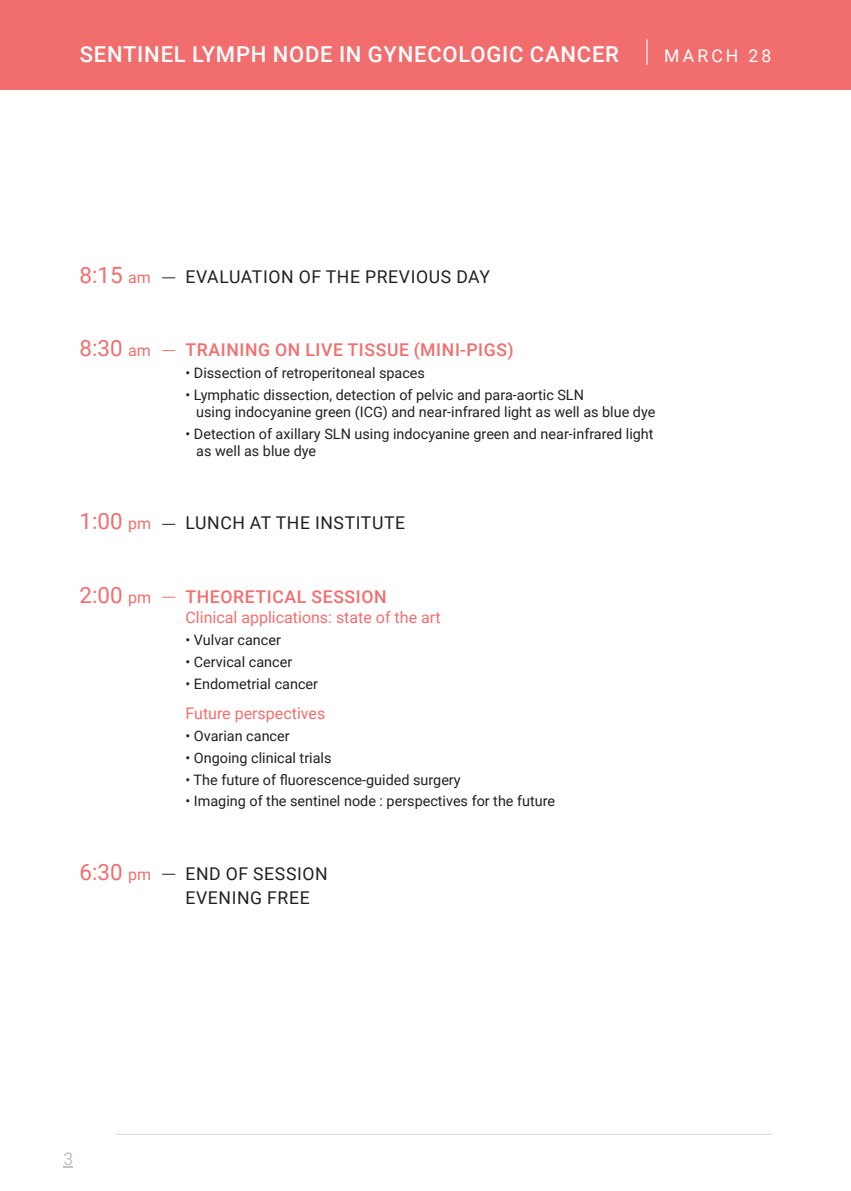
<style>
.page{position:relative;width:851px;height:1191px;background:#fff}
.page>*{position:absolute;margin:0;border:0;box-sizing:border-box;transform-origin:0 0}
.t1{font:22.4px "Roboto";color:#f26e6e}
.t2{font:500 22px "Roboto";letter-spacing:.035em;color:#fff}
.t3{font:17.6px/24.6px "Roboto";letter-spacing:.035em;color:#231f20}
.t4{font:500 17.6px "Roboto";letter-spacing:.035em;color:#f26e6e}
.t5{font:17.6px "Roboto";letter-spacing:.175em;color:#fff}
.t6{font:17.6px "Roboto";color:#c0c2c3}
.t7{font:16px "Roboto";color:#f26e6e}
.t8{font:14.4px/17.2px "Roboto";color:#231f20}
.s1{font-size:16px}
</style>
<div class="page">
<div style="left:0;top:0;width:850px;height:89px;background:#f26e6e"></div>
<hr style="left:850px;top:0;width:1px;height:89px;background:#f26e6e">
<svg style="left:162px;top:277px;width:13px;height:1px"></svg>
<svg style="left:162px;top:524px;width:13px;height:1px"></svg>
<svg style="left:646px;top:39px;width:1px;height:26px"></svg>
<svg style="left:162px;top:350px;width:13px;height:1px"></svg>
<svg style="left:162px;top:597px;width:13px;height:1px"></svg>
<svg style="left:162px;top:874px;width:13px;height:1px"></svg>
<hr style="left:116px;top:1134px;width:655px;height:1px;background:#d7d7d7">
<svg style="left:64px;top:1166px;width:9px;height:2px"></svg>
<h2 class="t2" style="left:80px;top:39px;width:540px">SENTINEL LYMPH NODE IN GYNECOLOGIC CANCER</h2>
<p class="t5" style="left:664px;top:44px;width:108px">MARCH 28</p>
<h1 class="t1" style="left:79px;top:259px;width:73px">8:15 <span class="s1">am</span></h1>
<p class="t3" style="left:185px;top:264px;width:306px">EVALUATION OF THE PREVIOUS DAY</p>
<h1 class="t1" style="left:79px;top:333px;width:73px">8:30 <span class="s1">am</span></h1>
<p class="t4" style="left:185px;top:338px;width:329px">TRAINING ON LIVE TISSUE (MINI-PIGS)</p>
<p class="t8" style="left:185px;top:364px;width:241px">• Dissection of retroperitoneal spaces</p>
<p class="t8" style="left:196px;top:386px;width:460px;text-indent:-11px">• Lymphatic dissection, detection of pelvic and para-aortic SLN<br>using indocyanine green (ICG) and near-infrared light as well as blue dye</p>
<p class="t8" style="left:196px;top:425px;width:459px;text-indent:-11px">• Detection of axillary SLN using indocyanine green and near-infrared light as well as blue dye</p>
<h1 class="t1" style="left:79px;top:506px;width:73px">1:00 <span class="s1">pm</span></h1>
<p class="t3" style="left:185px;top:510px;width:221px">LUNCH AT THE INSTITUTE</p>
<h1 class="t1" style="left:79px;top:579px;width:73px">2:00 <span class="s1">pm</span></h1>
<p class="t4" style="left:185px;top:584px;width:203px">THEORETICAL SESSION</p>
<p class="t7" style="left:185px;top:606px;width:257px">Clinical applications: state of the art</p>
<p class="t8" style="left:185px;top:630px;width:97px">• Vulvar cancer</p>
<p class="t8" style="left:185px;top:652px;width:108px">• Cervical cancer</p>
<p class="t8" style="left:185px;top:674px;width:134px">• Endometrial cancer</p>
<p class="t7" style="left:185px;top:702px;width:141px">Future perspectives</p>
<p class="t8" style="left:185px;top:726px;width:106px">• Ovarian cancer</p>
<p class="t8" style="left:185px;top:748px;width:147px">• Ongoing clinical trials</p>
<p class="t8" style="left:185px;top:770px;width:277px">• The future of fluorescence-guided surgery</p>
<p class="t8" style="left:185px;top:792px;width:371px">• Imaging of the sentinel node : perspectives for the future</p>
<h1 class="t1" style="left:79px;top:856px;width:73px">6:30 <span class="s1">pm</span></h1>
<p class="t3" style="left:185px;top:860px;width:144px">END OF SESSION<br>EVENING FREE</p>
<p class="t6" style="left:63px;top:1145px;width:11px">3</p>
</div>
